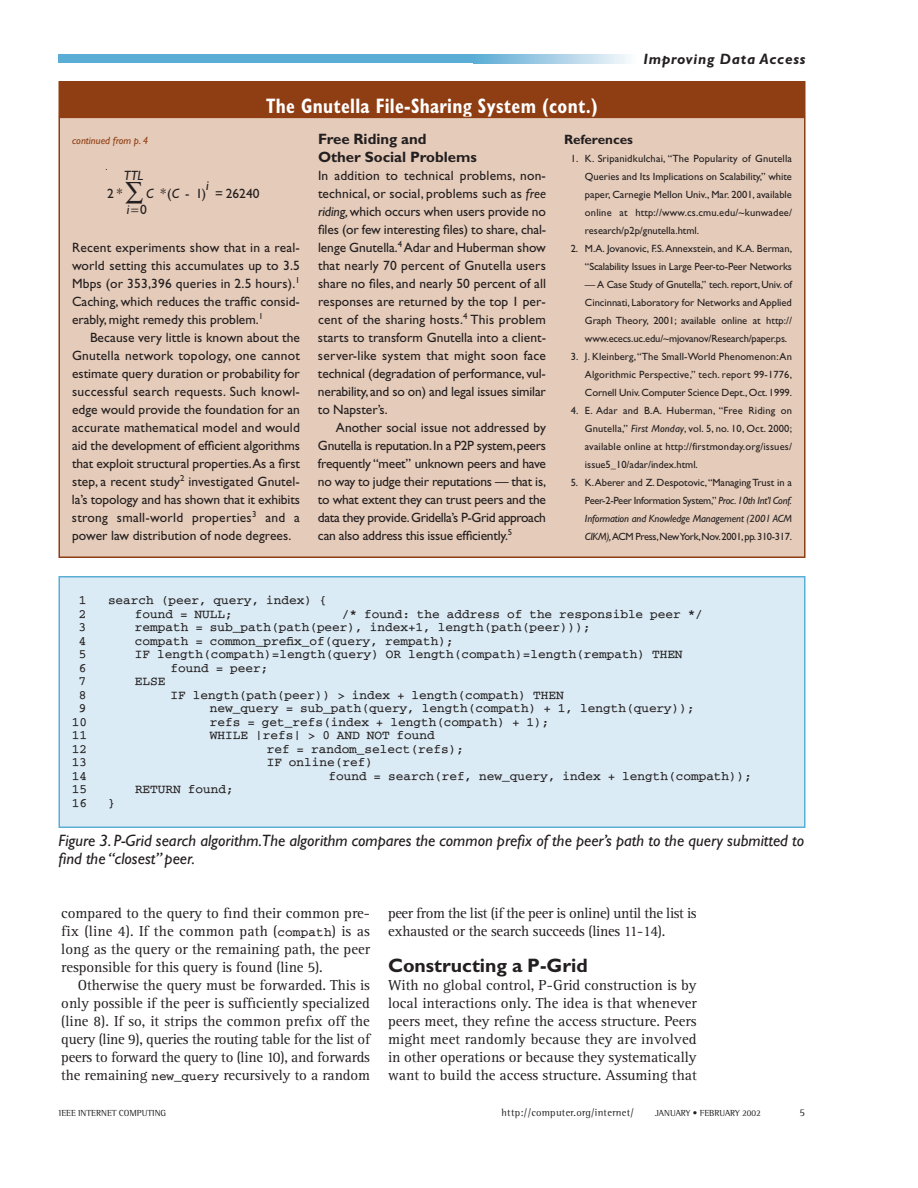
<style>
.page{position:relative;width:918px;height:1188px;background:#fff}
.page>*{position:absolute;margin:0;border:0;box-sizing:border-box;transform-origin:0 0}
.t1{font:700 condensed 21px "Gill Sans";letter-spacing:.015em;color:#fff;scale:.9 1}
.t2{font:700 19.5px "Gill Sans";color:#231f20}
.t3{font:italic 16.5px/18px "Gill Sans";color:#231f20}
.t4{font:15px/18px "Rotis Serif";letter-spacing:-.005em;color:#231f20;text-align:justify}
.t5{font:15px/18px "Rotis Serif";letter-spacing:-.025em;color:#231f20}
.t6{font:700 15px/18px "Gill Sans";color:#231f20}
.t7{font:italic 700 15px "Gill Sans";letter-spacing:.05em;color:#231f20}
.t8{font:13.5px/18px "Gill Sans";letter-spacing:-.005em;color:#231f20;text-align:justify}
.t9{font:700 13.5px "Gill Sans";color:#231f20}
.t10{font:italic 13.5px "Gill Sans";color:#231f20}
.t11{font:12.75px "Program Two";color:#231f20}
.t12{font:10.5px/18px "Gill Sans";letter-spacing:-.005em;color:#231f20;text-align:justify}
.t13{font:10.5px "Rotis Semi Serif";letter-spacing:.025em;color:#231f20}
.t14{font:italic 10.5px "Gill Sans";color:#8f3e13}
.t15{font:9px "Rotis Semi Serif";color:#231f20}
.s1{font-style:italic}
.s2{font-style:normal}
.s3{font-family:"Program Two";font-size:12.75px}
</style>
<div class="page">
<div style="left:59px;top:54px;width:418px;height:9px;background:#5aaed5"></div>
<svg style="left:477px;top:54px;width:152px;height:9px"></svg>
<div style="left:59px;top:577px;width:746px;height:250px;background:#dbebf5"></div>
<div style="left:58px;top:576px;width:748px;height:252px;border:2px solid #5aaed5"></div>
<div style="left:58px;top:81px;width:748px;height:36px;background:#8f3e13"></div>
<div style="left:59px;top:117px;width:746px;height:440px;background:#e5cbb9"></div>
<div style="left:58px;top:117px;width:748px;height:441px;border:2px solid #8f3e13"></div>
<h1 class="t1" style="left:266px;top:98px;width:370px">The Gnutella File-Sharing System (cont.)</h1>
<p class="t7" style="left:643px;top:54px;width:164px">Improving Data Access</p>
<p class="t14" style="left:72px;top:137px;width:77px">continued from p. 4</p>
<p class="t10" style="left:124px;top:171px;width:21px">TTL</p>
<p class="t10" style="left:206px;top:181px;width:4px">i</p>
<p class="t8" style="left:107px;top:186px;width:17px">2<span class="s1">*</span></p>
<p class="t8" style="left:146px;top:186px;width:61px"><span class="s1">C *</span>(<span class="s1">C</span> - 1)</p>
<p class="t8" style="left:215px;top:186px;width:46px">= 26240</p>
<p class="t10" style="left:127px;top:205px;width:22px">i <span class="s2">0</span></p>
<p class="t8" style="left:72px;top:240px;width:230px">Recent experiments show that in a real&shy;world setting this accumulates up to 3.5<br>Mbps (or 353,396 queries in 2.5 hours).<sup>1<br></sup>Caching, which reduces the traffic consid&shy;erably, might remedy this problem.<sup>1</sup></p>
<p class="t8" style="left:72px;top:330px;width:230px;text-indent:18px">Because very little is known about the Gnutella network topology, one cannot estimate query duration or probability for successful search requests. Such knowl&shy;edge would provide the foundation for an accurate mathematical model and would aid the development of efficient algorithms that exploit structural properties.As a first step, a recent study<sup>2</sup> investigated Gnutel&shy;la’s topology and has shown that it exhibits strong small-world properties<sup>3</sup> and a power law distribution of node degrees.</p>
<p class="t6" style="left:318px;top:132px;width:160px">Free Riding and<br>Other Social Problems</p>
<p class="t8" style="left:318px;top:168px;width:230px">In addition to technical problems, non&shy;technical, or social, problems such as <span class="s1">free riding,</span>which occurs when users provide no files (or few interesting files) to share, chal&shy;lenge Gnutella.<sup>4</sup> Adar and Huberman show that nearly 70 percent of Gnutella users share no files, and nearly 50 percent of all responses are returned by the top 1 per&shy;cent of the sharing hosts.<sup>4</sup> This problem starts to transform Gnutella into a client&shy;server-like system that might soon face technical (degradation of performance,vul&shy;nerability,and so on) and legal issues similar to Napster’s.</p>
<p class="t8" style="left:318px;top:420px;width:230px;text-indent:18px">Another social issue not addressed by Gnutella is reputation.In a P2P system,peers frequently “meet” unknown peers and have no way to judge their reputations — that is, to what extent they can trust peers and the data they provide.Gridella’s P-Grid approach can also address this issue efficiently.<sup>5</sup></p>
<p class="t9" style="left:564px;top:135px;width:71px">References</p>
<p class="t12" style="left:585px;top:151px;width:209px;text-indent:-14px">1. K. Sripanidkulchai, “The Popularity of Gnutella Queries and Its Implications on Scalability,” white paper, Carnegie Mellon Univ., Mar. 2001, available online at http://www.cs.cmu.edu/~kunwadee/ research/p2p/gnutella.html.</p>
<p class="t12" style="left:571px;top:241px;width:223px;text-align:right">2. M.A. Jovanovic, F.S.Annexstein, and K.A. Berman, “Scalability Issues in Large Peer-to-Peer Networks</p>
<p class="t12" style="left:585px;top:277px;width:209px">— A Case Study of Gnutella,” tech. report, Univ. of Cincinnati, Laboratory for Networks and Applied Graph Theory, 2001; available online at http:// www.ececs.uc.edu/~mjovanov/Research/paper.ps.</p>
<p class="t12" style="left:585px;top:349px;width:209px;text-indent:-14px">3. J. Kleinberg,“The Small-World Phenomenon:An Algorithmic Perspective,” tech. report 99-1776, Cornell Univ.Computer Science Dept.,Oct.1999.</p>
<p class="t12" style="left:585px;top:403px;width:209px;text-indent:-14px">4. E. Adar and B.A. Huberman, “Free Riding on Gnutella,” <span class="s1">First Monday</span>, vol. 5, no. 10, Oct. 2000; available online at http://firstmonday.org/issues/ issue5_10/adar/index.html.</p>
<p class="t12" style="left:585px;top:475px;width:209px;text-indent:-14px">5. K.Aberer and Z. Despotovic,“Managing Trust in a Peer-2-Peer Information System,” <span class="s1">Proc.10th Int’l Conf.<br>Information and Knowledge Management (2001 ACM CIKM),</span>ACM Press,New York,Nov.2001,pp.310-317.</p>
<p class="t11" style="left:79px;top:597px;width:9px">1</p>
<p class="t11" style="left:108px;top:597px;width:220px">search (peer, query, index) {</p>
<p class="t11" style="left:79px;top:610px;width:9px">2</p>
<p class="t11" style="left:135px;top:610px;width:99px">found = NULL;</p>
<p class="t11" style="left:342px;top:610px;width:362px">/* found: the address of the responsible peer */</p>
<p class="t11" style="left:79px;top:624px;width:9px">3</p>
<p class="t11" style="left:135px;top:624px;width:457px">rempath = sub_path(path(peer), index+1, length(path(peer)));</p>
<p class="t11" style="left:79px;top:637px;width:9px">4</p>
<p class="t11" style="left:135px;top:637px;width:320px">compath = common_prefix_of(query, rempath);</p>
<p class="t11" style="left:79px;top:651px;width:9px">5</p>
<p class="t11" style="left:135px;top:651px;width:549px">IF length(compath)=length(query) OR length(compath)=length(rempath) THEN</p>
<p class="t11" style="left:79px;top:664px;width:9px">6</p>
<p class="t11" style="left:171px;top:664px;width:99px">found = peer;</p>
<p class="t11" style="left:79px;top:678px;width:9px">7</p>
<p class="t11" style="left:135px;top:678px;width:32px">ELSE</p>
<p class="t11" style="left:79px;top:691px;width:9px">8</p>
<p class="t11" style="left:171px;top:691px;width:395px">IF length(path(peer)) &gt; index + length(compath) THEN</p>
<p class="t11" style="left:79px;top:705px;width:9px">9</p>
<p class="t11" style="left:210px;top:705px;width:486px">new_query = sub_path(query, length(compath) + 1, length(query));</p>
<p class="t11" style="left:72px;top:718px;width:17px">10</p>
<p class="t11" style="left:210px;top:718px;width:341px">refs = get_refs(index + length(compath) + 1);</p>
<p class="t11" style="left:72px;top:732px;width:17px">11</p>
<p class="t11" style="left:210px;top:732px;width:226px">WHILE |refs| &gt; 0 AND NOT found</p>
<p class="t11" style="left:72px;top:745px;width:17px">12</p>
<p class="t11" style="left:267px;top:745px;width:199px">ref = random_select(refs);</p>
<p class="t11" style="left:72px;top:759px;width:17px">13</p>
<p class="t11" style="left:267px;top:759px;width:108px">IF online(ref)</p>
<p class="t11" style="left:72px;top:772px;width:17px">14</p>
<p class="t11" style="left:329px;top:772px;width:425px">found = search(ref, new_query, index + length(compath));</p>
<p class="t11" style="left:72px;top:786px;width:17px">15</p>
<p class="t11" style="left:135px;top:786px;width:100px">RETURN found;</p>
<p class="t11" style="left:72px;top:799px;width:17px">16</p>
<p class="t11" style="left:108px;top:799px;width:9px">}</p>
<p class="t3" style="left:58px;top:833px;width:747px">Figure 3. P-Grid search algorithm.The algorithm compares the common prefix of the peer’s path to the query submitted to find the “closest” peer.</p>
<p class="t4" style="left:61px;top:905px;width:310px">compared to the query to find their common pre&shy;fix (line 4). If the common path (<span class="s3">compath</span>) is as long as the query or the remaining path, the peer responsible for this query is found (line 5).</p>
<p class="t4" style="left:61px;top:977px;width:310px;text-indent:16px">Otherwise the query must be forwarded. This is only possible if the peer is sufficiently specialized (line 8). If so, it strips the common prefix off the query (line 9), queries the routing table for the list of peers to forward the query to (line 10), and forwards the remaining <span class="s3">new_query</span> recursively to a random</p>
<p class="t5" style="left:388px;top:905px;width:310px">peer from the list (if the peer is online) until the list is exhausted or the search succeeds (lines 11-14).</p>
<h2 class="t2" style="left:388px;top:959px;width:201px">Constructing a P-Grid</h2>
<p class="t4" style="left:388px;top:977px;width:310px">With no global control, P-Grid construction is by local interactions only. The idea is that whenever peers meet, they refine the access structure. Peers might meet randomly because they are involved in other operations or because they systematically want to build the access structure. Assuming that</p>
<p class="t15" style="left:59px;top:1110px;width:109px">IEEE INTERNET COMPUTING</p>
<p class="t13" style="left:502px;top:1109px;width:134px">http://computer.org/internet/</p>
<p class="t15" style="left:655px;top:1110px;width:107px">JANUARY • FEBRUARY 2002</p>
<p class="t13" style="left:799px;top:1109px;width:7px">5</p>
</div>
